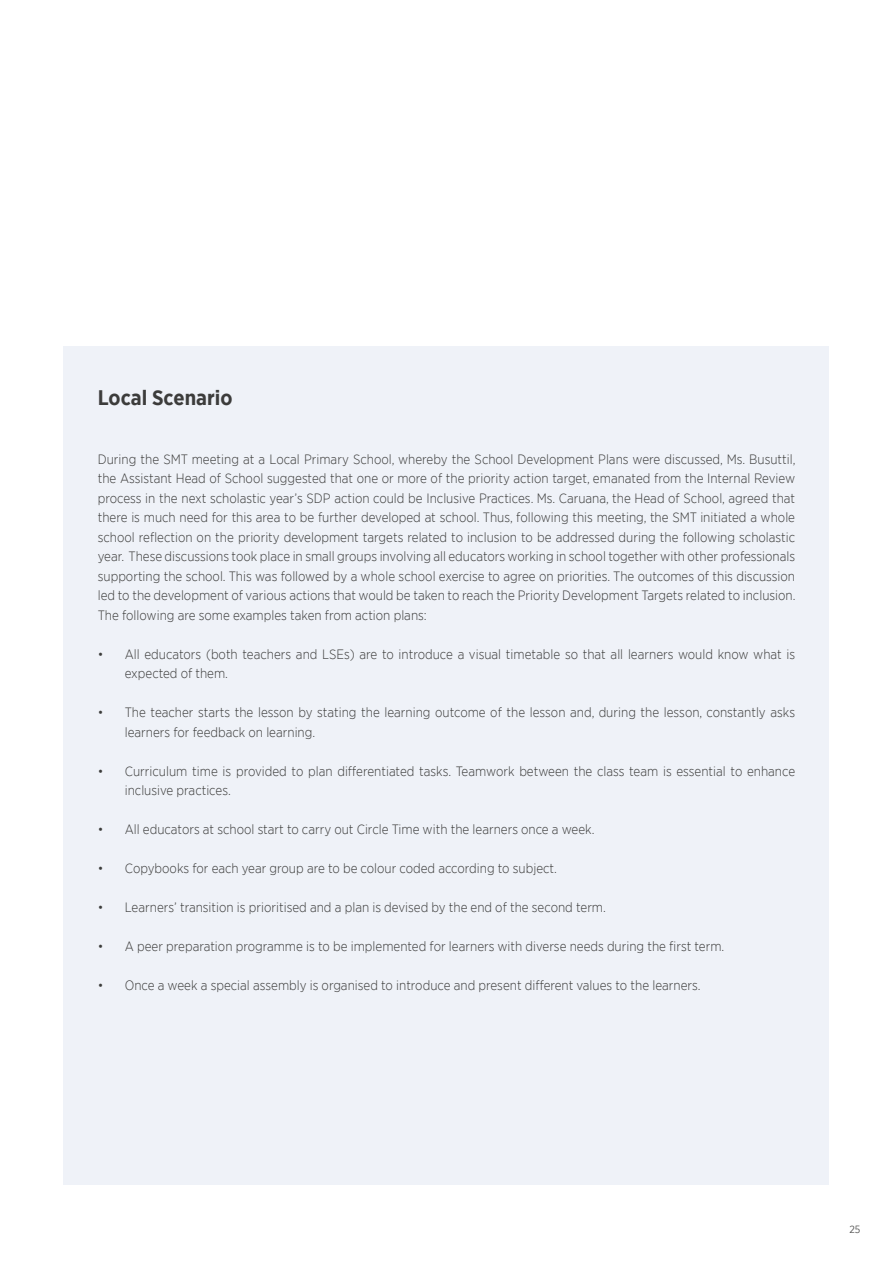
<style>
.page{position:relative;width:893px;height:1263px;background:#fff}
.page>*{position:absolute;margin:0;border:0;box-sizing:border-box;transform-origin:0 0}
.t1{font:700 21px "Gotham Narrow";color:#3c3c3b}
.t2{font:300 13.5px/19.5px "Gotham Narrow";color:#3c3c3b}
.t3{font:10.5px "Gotham Narrow";color:#575756}
</style>
<div class="page">
<div style="left:64px;top:346px;width:765px;height:839px;background:#eff2f8"></div>
<h1 class="t1" style="left:98px;top:384px;width:136px">Local Scenario</h1>
<p class="t2" style="left:98px;top:449px;width:699px;text-align:justify">During the SMT meeting at a Local Primary School, whereby the School Development Plans were discussed, Ms. Busuttil, the Assistant Head of School suggested that one or more of the priority action target, emanated from the Internal Review process in the next scholastic year’s SDP action could be Inclusive Practices. Ms. Caruana, the Head of School, agreed that there is much need for this area to be further developed at school. Thus, following this meeting, the SMT initiated a whole school reflection on the priority development targets related to inclusion to be addressed during the following scholastic year. These discussions took place in small groups involving all educators working in school together with other professionals supporting the school. This was followed by a whole school exercise to agree on priorities. The outcomes of this discussion led to the development of various actions that would be taken to reach the Priority Development Targets related to inclusion.<br>The following are some examples taken from action plans:</p>
<p class="t2" style="left:125px;top:644px;width:672px;text-indent:-27px">• All educators (both teachers and LSEs) are to introduce a visual timetable so that all learners would know what is expected of them.</p>
<p class="t2" style="left:125px;top:702px;width:672px;text-indent:-27px">• The teacher starts the lesson by stating the learning outcome of the lesson and, during the lesson, constantly asks learners for feedback on learning.</p>
<p class="t2" style="left:125px;top:761px;width:672px;text-indent:-27px">• Curriculum time is provided to plan differentiated tasks. Teamwork between the class team is essential to enhance inclusive practices.</p>
<p class="t2" style="left:98px;top:819px;width:498px">• All educators at school start to carry out Circle Time with the learners once a week.</p>
<p class="t2" style="left:98px;top:858px;width:461px">• Copybooks for each year group are to be colour coded according to subject.</p>
<p class="t2" style="left:98px;top:897px;width:510px">• Learners’ transition is prioritised and a plan is devised by the end of the second term.</p>
<p class="t2" style="left:98px;top:936px;width:628px">• A peer preparation programme is to be implemented for learners with diverse needs during the first term.</p>
<p class="t2" style="left:98px;top:975px;width:604px">• Once a week a special assembly is organised to introduce and present different values to the learners.</p>
<p class="t3" style="left:849px;top:1223px;width:13px">25</p>
</div>
